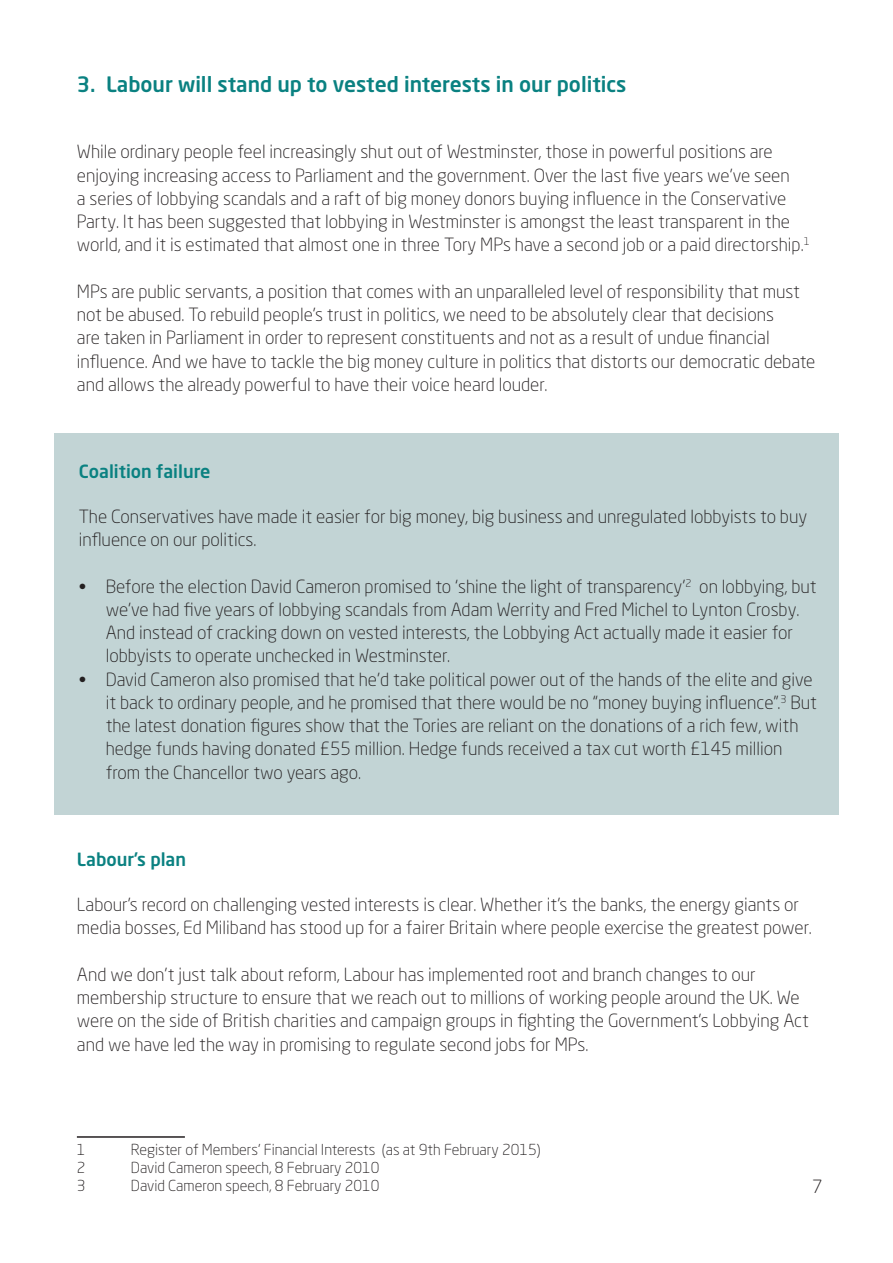
<style>
.page{position:relative;width:893px;height:1263px;background:#fff}
.page>*{position:absolute;margin:0;border:0;box-sizing:border-box;transform-origin:0 0}
.t1{font:500 21px "Neo Sans Std";color:#0a8181}
.t2{font:300 18px/23.2px "Neo Sans Std";color:#231f20}
.t3{font:500 18px "Neo Sans Std";color:#0a8181}
.t4{font:300 15px "Neo Sans Std";color:#231f20}
</style>
<div class="page">
<hr style="left:77px;top:1136px;width:108px;height:2px;background:#231f20">
<div style="left:55px;top:433px;width:784px;height:381px;background:#c2d4d5"></div>
<p class="t1" style="left:77px;top:71px;width:551px">3. Labour will stand up to vested interests in our politics</p>
<p class="t2" style="left:77px;top:140px;width:734px">While ordinary people feel increasingly shut out of Westminster, those in powerful positions are enjoying increasing access to Parliament and the government. Over the last five years we’ve seen<br>a series of lobbying scandals and a raft of big money donors buying influence in the Conservative Party. It has been suggested that lobbying in Westminster is amongst the least transparent in the world, and it is estimated that almost one in three Tory MPs have a second job or a paid directorship.<sup>1</sup></p>
<p class="t2" style="left:77px;top:280px;width:740px">MPs are public servants, a position that comes with an unparalleled level of responsibility that must not be abused. To rebuild people’s trust in politics, we need to be absolutely clear that decisions<br>are taken in Parliament in order to represent constituents and not as a result of undue financial influence. And we have to tackle the big money culture in politics that distorts our democratic debate and allows the already powerful to have their voice heard louder.</p>
<p class="t3" style="left:79px;top:460px;width:133px">Coalition failure</p>
<p class="t2" style="left:79px;top:504px;width:730px">The Conservatives have made it easier for big money, big business and unregulated lobbyists to buy influence on our politics.</p>
<p class="t2" style="left:106px;top:574px;width:713px;text-indent:-27px">• Before the election David Cameron promised to ‘shine the light of transparency’<sup>2</sup> on lobbying, but we’ve had five years of lobbying scandals from Adam Werrity and Fred Michel to Lynton Crosby.<br>And instead of cracking down on vested interests, the Lobbying Act actually made it easier for lobbyists to operate unchecked in Westminster.</p>
<p class="t2" style="left:106px;top:667px;width:713px;text-indent:-27px">• David Cameron also promised that he’d take political power out of the hands of the elite and give it back to ordinary people, and he promised that there would be no “money buying influence”.<sup>3</sup> But the latest donation figures show that the Tories are reliant on the donations of a rich few, with hedge funds having donated £55 million. Hedge funds received a tax cut worth £145 million from the Chancellor two years ago.</p>
<p class="t3" style="left:77px;top:848px;width:111px">Labour’s plan</p>
<p class="t2" style="left:77px;top:893px;width:736px">Labour’s record on challenging vested interests is clear. Whether it’s the banks, the energy giants or media bosses, Ed Miliband has stood up for a fairer Britain where people exercise the greatest power.</p>
<p class="t2" style="left:77px;top:962px;width:733px">And we don’t just talk about reform, Labour has implemented root and branch changes to our membership structure to ensure that we reach out to millions of working people around the UK. We were on the side of British charities and campaign groups in fighting the Government’s Lobbying Act and we have led the way in promising to regulate second jobs for MPs.</p>
<p class="t4" style="left:77px;top:1140px;width:10px">1</p>
<p class="t4" style="left:131px;top:1140px;width:411px">Register of Members’ Financial Interests (as at 9th February 2015)</p>
<p class="t4" style="left:77px;top:1158px;width:10px">2</p>
<p class="t4" style="left:131px;top:1158px;width:250px">David Cameron speech, 8 February 2010</p>
<p class="t4" style="left:77px;top:1176px;width:10px">3</p>
<p class="t4" style="left:131px;top:1176px;width:250px">David Cameron speech, 8 February 2010</p>
<p class="t2" style="left:812px;top:1175px;width:12px">7</p>
</div>
